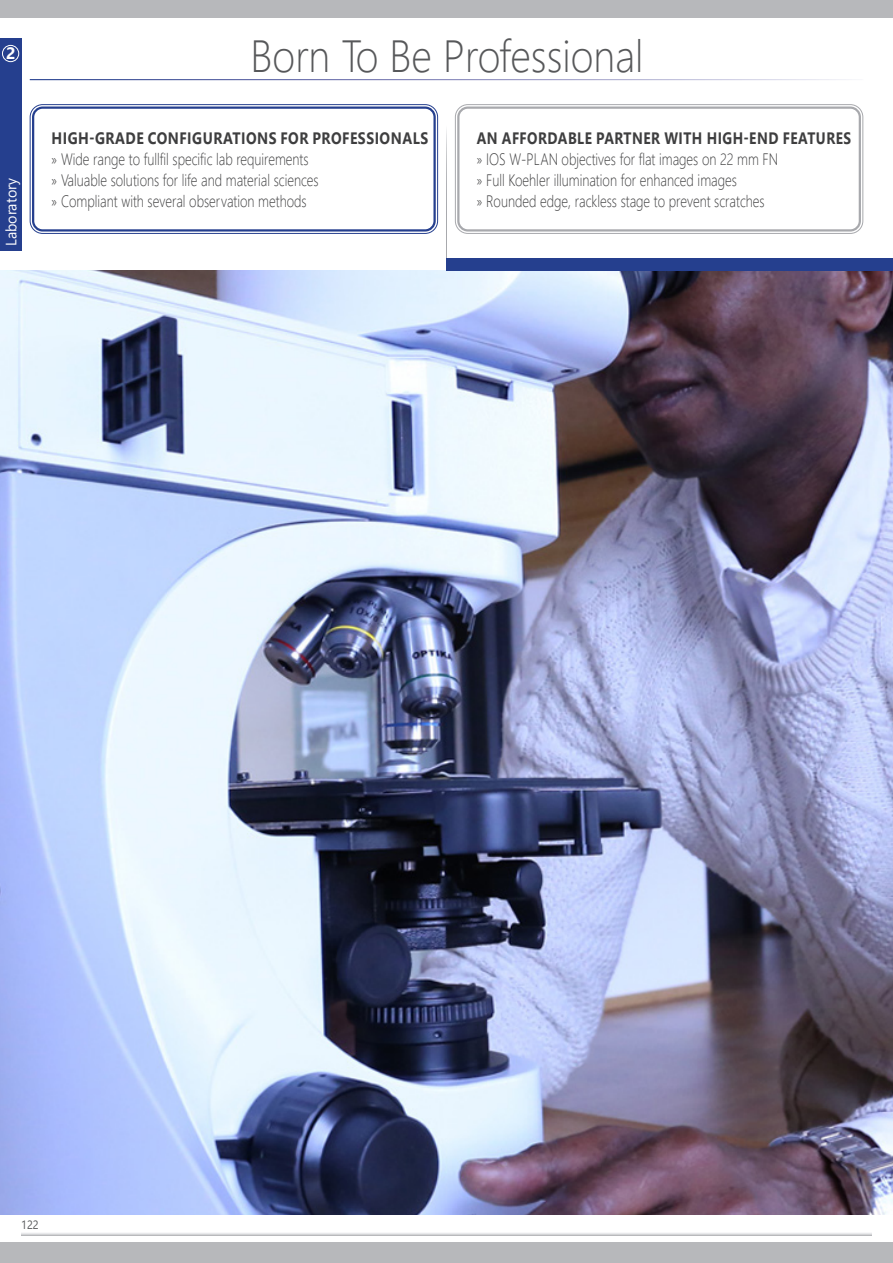
<style>
.page{position:relative;width:893px;height:1263px;background:#fff}
.page>*{position:absolute;margin:0;border:0;box-sizing:border-box;transform-origin:0 0}
.t1{font:300 45px "Segoe UI";color:#57585a;scale:.9 1}
.t2{font:300 16.5px/21px "Segoe UI";color:#3e3e3f;scale:.8 1}
.t3{font:700 16.5px "Segoe UI";letter-spacing:.035em;color:#3e3e3f;scale:.85 1}
.t4{font:700 16.5px "Segoe UI";letter-spacing:.035em;color:#3e3e3f;scale:.83 1}
.t5{font:700 16.5px "Segoe UI";color:#fff}
.t6{font:15px "Segoe UI";color:#fff;scale:.95 1}
.t7{font:12px "Segoe UI";color:#57585a;scale:.9 1}
</style>
<div class="page">
<div style="left:0;top:0;width:893px;height:18px;background:#b7b8bb"></div>
<svg style="left:21px;top:1233px;width:851px;height:2px;background:#dddee0"></svg>
<div style="left:0;top:1242px;width:893px;height:21px;background:#b7b8bb"></div>
<img style="left:0;top:270px;width:893px;height:944px">
<div style="left:455px;top:104px;width:408px;height:130px;border:1px solid #a8a9ad;border-radius:13px"></div>
<div style="left:457px;top:106px;width:404px;height:126px;border:2px solid #a8a9ad;border-radius:10px"></div>
<div style="left:30px;top:104px;width:408px;height:130px;border:1px solid #253f8e;border-radius:13px"></div>
<div style="left:32px;top:106px;width:404px;height:126px;border:2px solid #253f8e;border-radius:10px"></div>
<div style="left:446px;top:258px;width:447px;height:12px;background:#253f8e"></div>
<div style="left:0;top:38px;width:21px;height:212px;background:#253f8e"></div>
<div style="left:2px;top:45px;width:17px;height:17px;border:1px solid #fff;border-radius:50%"></div>
<p class="t5" style="left:6px;top:37px;width:11px">2</p>
<p class="t6" style="left:-3px;top:246px;width:73px;rotate:-90deg">Laboratory</p>
<h1 class="t1" style="left:251px;top:13px;width:438px">Born To Be Professional</h1>
<p class="t3" style="left:52px;top:122px;width:445px">HIGH-GRADE CONFIGURATIONS FOR PROFESSIONALS</p>
<p class="t2" style="left:51px;top:147px;width:336px">» Wide range to fullfil specific lab requirements » Valuable solutions for life and material sciences » Compliant with several observation methods</p>
<p class="t4" style="left:477px;top:122px;width:453px">AN AFFORDABLE PARTNER WITH HIGH-END FEATURES</p>
<p class="t2" style="left:476px;top:147px;width:378px">» IOS W-PLAN objectives for flat images on 22 mm FN » Full Koehler illumination for enhanced images<br>» Rounded edge, rackless stage to prevent scratches</p>
<p class="t7" style="left:21px;top:1213px;width:21px">122</p>
</div>
